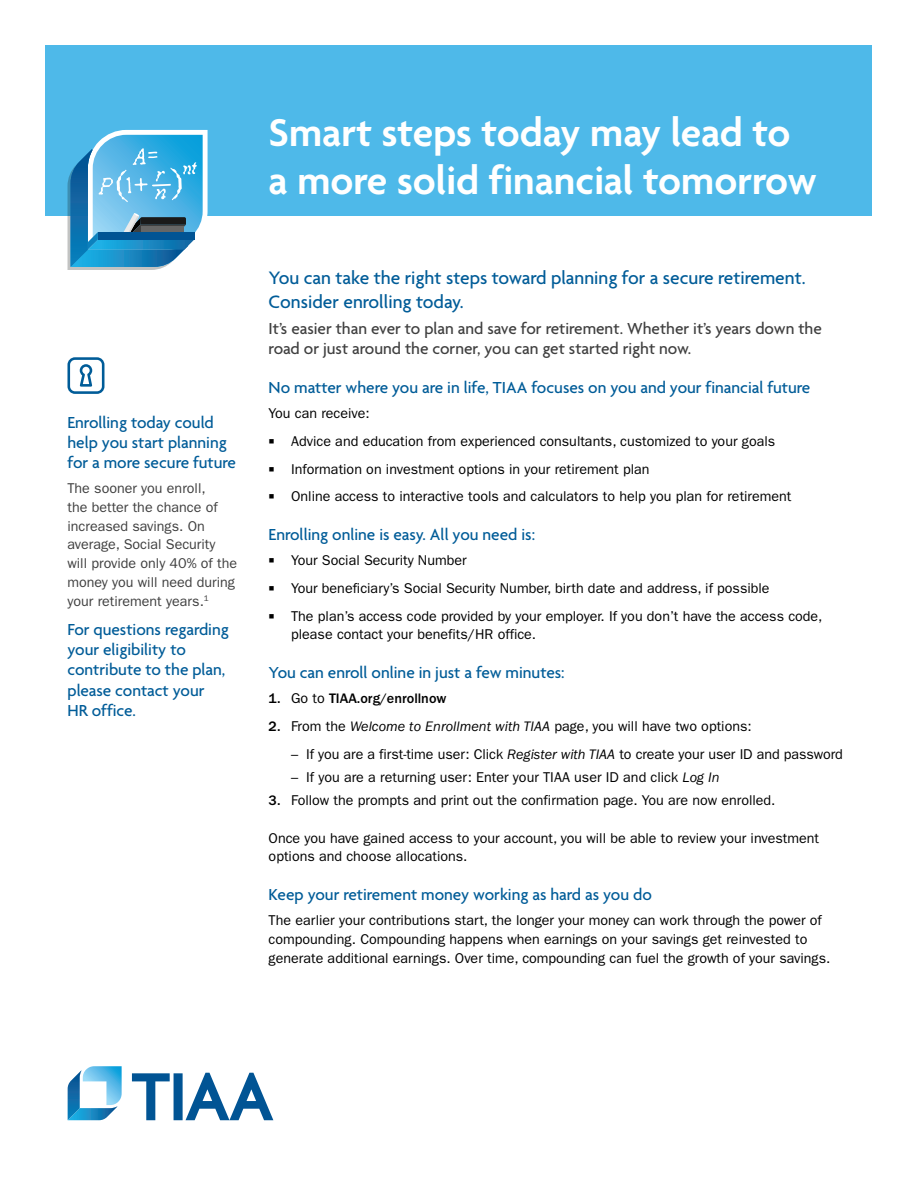
<style>
.page{position:relative;width:918px;height:1188px;background:#fff}
.page>*{position:absolute;margin:0;border:0;box-sizing:border-box;transform-origin:0 0}
.t1{font:600 42px/48px "Agenda";color:#fff}
.t2{font:500 19.5px/24px "Agenda";color:#005c98}
.t3{font:500 17.25px/20.2px "Agenda";color:#005c98}
.t4{font:500 17.25px/20.2px "Agenda";color:#404040}
.t5{font:14.25px/27.8px "ITC Franklin Gothic Std";color:#000}
.t6{font:14.25px/18.8px "ITC Franklin Gothic Std";color:#404040}
.t7{font:500 14.25px "ITC Franklin Gothic Std";color:#000}
.s1{font-weight:400}
.s2{font-weight:500}
.s3{font-style:italic}
</style>
<div class="page">
<div style="left:46px;top:46px;width:826px;height:170px;background:#4eb9e9"></div>
<svg style="left:67px;top:130px;width:141px;height:140px"></svg>
<svg style="left:67px;top:357px;width:37px;height:37px"></svg>
<svg style="left:132px;top:1073px;width:141px;height:47px"></svg>
<svg style="left:68px;top:1066px;width:54px;height:54px"></svg>
<p class="t3" style="left:68px;top:413px;width:170px">Enrolling today could help you start planning for a more secure future</p>
<p class="t6" style="left:68px;top:479px;width:171px">The sooner you enroll,<br>the better the chance of increased savings. On average, Social Security will provide only 40% of the money you will need during your retirement years.<sup>1</sup></p>
<p class="t3" style="left:68px;top:620px;width:163px">For questions regarding your eligibility to contribute to the plan, please contact your<br>HR office.</p>
<h1 class="t1" style="left:269px;top:112px;width:550px">Smart steps today may lead to a more solid financial tomorrow</h1>
<h2 class="t2" style="left:269px;top:267px;width:539px">You can take the right steps toward planning for a secure retirement.<br>Consider enrolling today.</h2>
<p class="t4" style="left:269px;top:320px;width:555px">It’s easier than ever to plan and save for retirement. Whether it’s years down the road or just around the corner, you can get started right now.</p>
<p class="t3" style="left:269px;top:379px;width:543px">No matter where you are in life, TIAA focuses on you and your financial future</p>
<p class="t5" style="left:291px;top:400px;width:502px;text-indent:-22px">You can receive:<br>Advice and education from experienced consultants, customized to your goals Information on investment options in your retirement plan<br>Online access to interactive tools and calculators to help you plan for retirement</p>
<p class="t3" style="left:269px;top:526px;width:268px">Enrolling online is easy. All you need is:</p>
<p class="t5" style="left:291px;top:547px;width:533px">Your Social Security Number<br>Your beneficiary’s Social Security Number, birth date and address, if possible<br>The plan’s access code provided by your employer. If you don’t have the access code,</p>
<p class="t5" style="left:291px;top:621px;width:247px">please contact your benefits/HR office.</p>
<p class="t3" style="left:269px;top:664px;width:298px">You can enroll online in just a few minutes:</p>
<p class="t7" style="left:269px;top:690px;width:179px">1. <span class="s1">Go to</span> TIAA.org/enrollnow</p>
<p class="t5" style="left:269px;top:712px;width:485px"><span class="s2">2.</span> From the <span class="s3">Welcome to Enrollment with TIAA</span> page, you will have two options:</p>
<p class="t5" style="left:291px;top:740px;width:553px">– If you are a first-time user: Click <span class="s3">Register with TIAA</span> to create your user ID and password</p>
<p class="t5" style="left:291px;top:763px;width:430px">– If you are a returning user: Enter your TIAA user ID and click <span class="s3">Log In</span></p>
<p class="t5" style="left:269px;top:787px;width:508px"><span class="s2">3.</span> Follow the prompts and print out the confirmation page. You are now enrolled.</p>
<p class="t5" style="left:269px;top:829px;width:552px;line-height:18.8px">Once you have gained access to your account, you will be able to review your investment options and choose allocations.</p>
<p class="t3" style="left:269px;top:886px;width:385px">Keep your retirement money working as hard as you do</p>
<p class="t5" style="left:269px;top:911px;width:563px;line-height:18.8px">The earlier your contributions start, the longer your money can work through the power of compounding. Compounding happens when earnings on your savings get reinvested to generate additional earnings. Over time, compounding can fuel the growth of your savings.</p>
</div>
